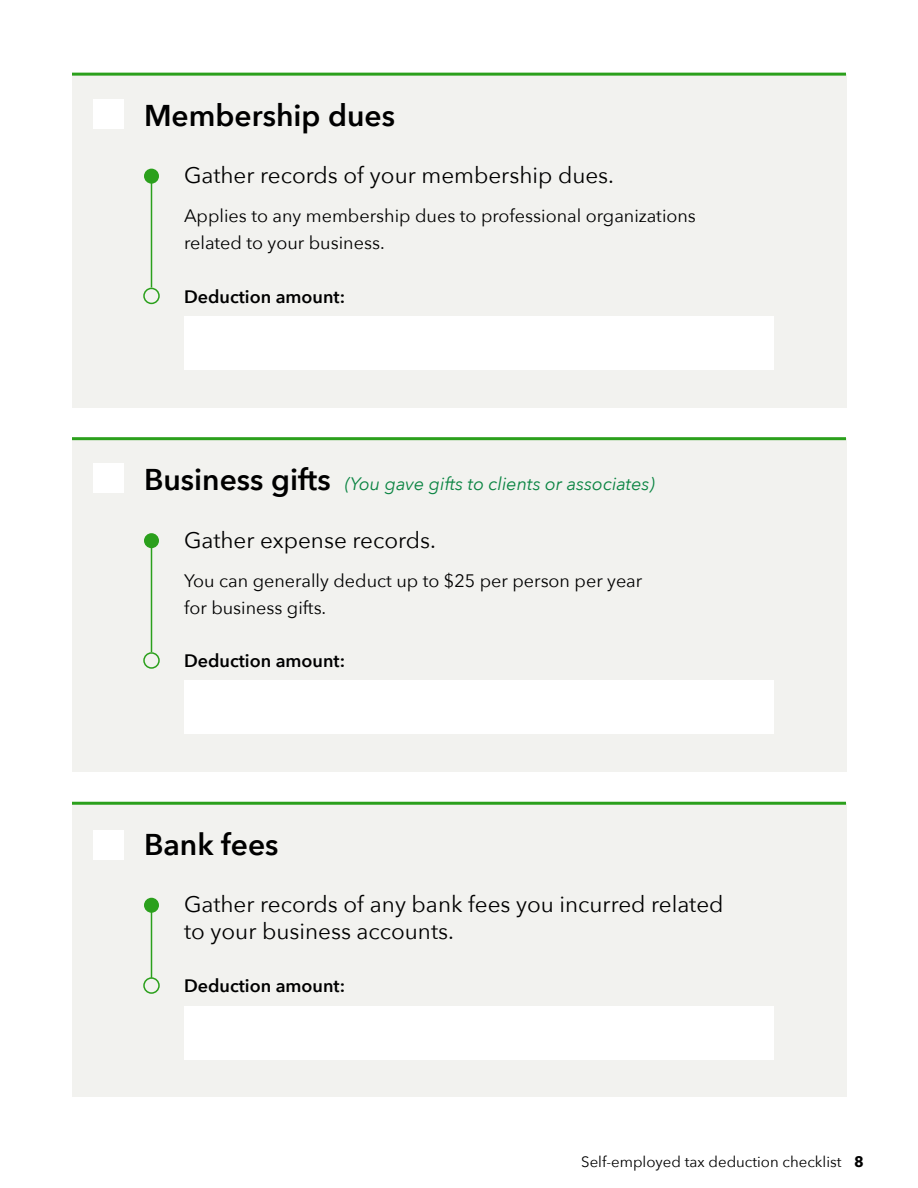
<style>
.page{position:relative;width:918px;height:1188px;background:#fff}
.page>*{position:absolute;margin:0;border:0;box-sizing:border-box;transform-origin:0 0}
.t1{font:600 30px "Avenir Next";color:#000}
.t2{font:22.5px/27px "Avenir Next";color:#000}
.t3{font:18px/27px "Avenir Next";color:#000}
.t4{font:600 18px "Avenir Next";color:#000}
.t5{font:italic 18px "Avenir Next";color:#0a8442}
.t6{font:15px "Avenir Next";color:#000}
.s1{font-weight:600;font-style:normal;font-size:30px;color:#000}
.s2{font-weight:700}
</style>
<div class="page">
<div style="left:72px;top:803px;width:774px;height:293px;background:#f2f2ef"></div>
<hr style="left:72px;top:802px;width:774px;height:3px;background:#2ba01c">
<div style="left:144px;top:898px;width:15px;height:15px;background:#2ba01c;border-radius:50%"></div>
<div style="left:143px;top:977px;width:17px;height:17px;border:2px solid #2ba01c;border-radius:50%"></div>
<hr style="left:151px;top:905px;width:1px;height:73px;background:#2ba01c">
<div style="left:72px;top:74px;width:774px;height:333px;background:#f2f2ef"></div>
<hr style="left:72px;top:73px;width:774px;height:3px;background:#2ba01c">
<div style="left:144px;top:169px;width:15px;height:15px;background:#2ba01c;border-radius:50%"></div>
<div style="left:143px;top:288px;width:17px;height:16px;border:2px solid #2ba01c;border-radius:50%"></div>
<hr style="left:151px;top:176px;width:1px;height:112px;background:#2ba01c">
<div style="left:72px;top:439px;width:774px;height:333px;background:#f2f2ef"></div>
<hr style="left:72px;top:437px;width:774px;height:3px;background:#2ba01c">
<div style="left:144px;top:533px;width:15px;height:15px;background:#2ba01c;border-radius:50%"></div>
<div style="left:143px;top:652px;width:17px;height:17px;border:2px solid #2ba01c;border-radius:50%"></div>
<hr style="left:151px;top:541px;width:1px;height:111px;background:#2ba01c">
<div style="left:93px;top:99px;width:30px;height:30px;background:#fff"></div>
<div style="left:184px;top:316px;width:590px;height:54px;background:#fff"></div>
<div style="left:93px;top:463px;width:30px;height:30px;background:#fff"></div>
<div style="left:184px;top:681px;width:590px;height:53px;background:#fff"></div>
<div style="left:93px;top:830px;width:30px;height:30px;background:#fff"></div>
<div style="left:184px;top:1006px;width:590px;height:53px;background:#fff"></div>
<h1 class="t1" style="left:144px;top:103px;width:253px">Membership dues</h1>
<p class="t2" style="left:184px;top:164px;width:432px">Gather records of your membership dues.</p>
<p class="t3" style="left:184px;top:204px;width:513px">Applies to any membership dues to professional organizations related to your business.</p>
<p class="t4" style="left:184px;top:289px;width:163px">Deduction amount:</p>
<p class="t5" style="left:144px;top:476px;width:513px"><span class="s1">Business gifts</span> (You gave gifts to clients or associates)</p>
<p class="t2" style="left:184px;top:528px;width:253px">Gather expense records.</p>
<p class="t3" style="left:184px;top:568px;width:460px">You can generally deduct up to $25 per person per year for business gifts.</p>
<p class="t4" style="left:184px;top:653px;width:163px">Deduction amount:</p>
<h1 class="t1" style="left:144px;top:819px;width:136px">Bank fees</h1>
<p class="t2" style="left:184px;top:893px;width:541px">Gather records of any bank fees you incurred related to your business accounts.</p>
<p class="t4" style="left:184px;top:978px;width:163px">Deduction amount:</p>
<p class="t6" style="left:581px;top:1155px;width:284px">Self-employed tax deduction checklist <span class="s2">8</span></p>
</div>
